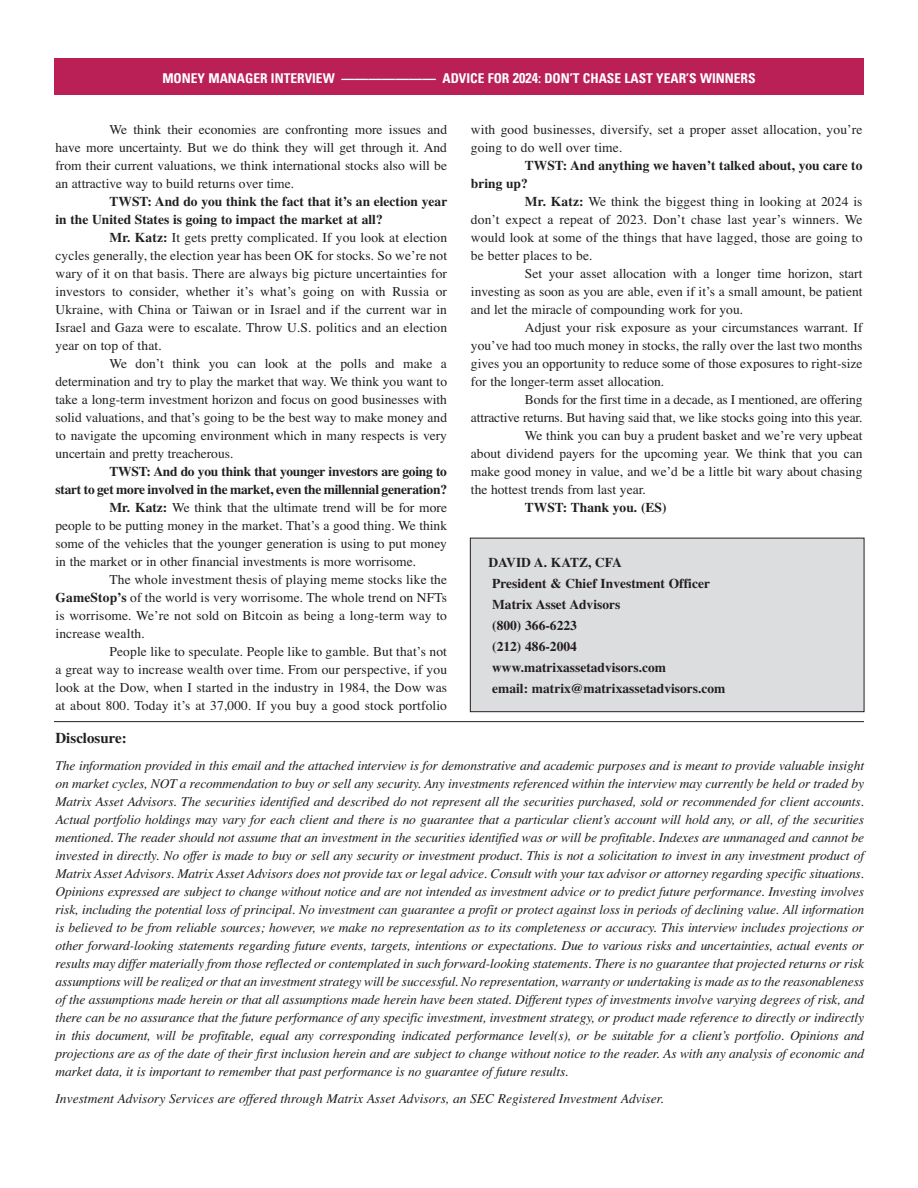
<style>
.page{position:relative;width:918px;height:1188px;background:#fff}
.page>*{position:absolute;margin:0;border:0;box-sizing:border-box;transform-origin:0 0}
.bio{font:700 15px "Times";color:#231f20}
.Body_Text{font:13.5px/18px "Times";color:#231f20;text-align:justify}
.bio-2{font:italic 13.5px/18px "Times";color:#231f20;text-align:justify}
.Body_Text-2{font:700 13.5px/18px "Times";color:#231f20}
.Body_Text-3{font:700 13.5px/18px "Times";letter-spacing:-.02em;color:#231f20;text-align:right}
.t1{font:700 condensed 13.5px "Univers LT";color:#fff}
.s1{font-size:14.25px}
.s2{font-weight:700}
</style>
<div class="page">
<div style="left:54px;top:58px;width:810px;height:36px;background:#ba2056"></div>
<div style="left:470px;top:538px;width:394px;height:174px;background:#dcdddf"></div>
<div style="left:470px;top:538px;width:394px;height:174px;border:1px solid #231f20"></div>
<hr style="left:54px;top:721px;width:810px;height:1px;background:#231f20">
<p class="t1" style="left:162px;top:70px;width:595px">MONEY MANAGER INTERVIEW ——————— ADVICE FOR <span class="s1">2024</span>: DON’T CHASE LAST YEAR’S WINNERS</p>
<p class="Body_Text" style="left:56px;top:121px;width:393px;text-indent:54px">We think their economies are confronting more issues and have more uncertainty. But we do think they will get through it. And from their current valuations, we think international stocks also will be an attractive way to build returns over time.</p>
<p class="Body_Text-2" style="left:56px;top:193px;width:393px;text-indent:54px">TWST: And do you think the fact that it’s an election year in the United States is going to impact the market at all?</p>
<p class="Body_Text" style="left:56px;top:229px;width:393px;text-indent:54px"><span class="s2">Mr. Katz:</span> It gets pretty complicated. If you look at election cycles generally, the election year has been OK for stocks. So we’re not wary of it on that basis. There are always big picture uncertainties for investors to consider, whether it’s what’s going on with Russia or Ukraine, with China or Taiwan or in Israel and if the current war in Israel and Gaza were to escalate. Throw U.S. politics and an election year on top of that.</p>
<p class="Body_Text" style="left:56px;top:355px;width:393px;text-indent:54px">We don’t think you can look at the polls and make a determination and try to play the market that way. We think you want to take a long-term investment horizon and focus on good businesses with solid valuations, and that’s going to be the best way to make money and to navigate the upcoming environment which in many respects is very uncertain and pretty treacherous.</p>
<p class="Body_Text-3" style="left:56px;top:463px;width:393px">TWST: And do you think that younger investors are going to<br>start to get more involved in the market, even the millennial generation?</p>
<p class="Body_Text" style="left:56px;top:499px;width:393px;text-indent:54px"><span class="s2">Mr. Katz:</span> We think that the ultimate trend will be for more people to be putting money in the market. That’s a good thing. We think some of the vehicles that the younger generation is using to put money in the market or in other financial investments is more worrisome.</p>
<p class="Body_Text" style="left:56px;top:571px;width:393px;text-indent:54px">The whole investment thesis of playing meme stocks like the <span class="s2">GameStop’s</span> of the world is very worrisome. The whole trend on NFTs is worrisome. We’re not sold on Bitcoin as being a long-term way to increase wealth.</p>
<p class="Body_Text" style="left:56px;top:643px;width:393px;text-indent:54px">People like to speculate. People like to gamble. But that’s not a great way to increase wealth over time. From our perspective, if you look at the Dow, when I started in the industry in 1984, the Dow was at about 800. Today it’s at 37,000. If you buy a good stock portfolio</p>
<p class="Body_Text" style="left:471px;top:121px;width:393px">with good businesses, diversify, set a proper asset allocation, you’re going to do well over time.</p>
<p class="Body_Text-2" style="left:471px;top:157px;width:393px;text-indent:54px">TWST: And anything we haven’t talked about, you care to bring up?</p>
<p class="Body_Text" style="left:471px;top:193px;width:393px;text-indent:54px"><span class="s2">Mr. Katz:</span> We think the biggest thing in looking at 2024 is don’t expect a repeat of 2023. Don’t chase last year’s winners. We would look at some of the things that have lagged, those are going to be better places to be.</p>
<p class="Body_Text" style="left:471px;top:265px;width:393px;text-indent:54px">Set your asset allocation with a longer time horizon, start investing as soon as you are able, even if it’s a small amount, be patient and let the miracle of compounding work for you.</p>
<p class="Body_Text" style="left:471px;top:319px;width:393px;text-indent:54px">Adjust your risk exposure as your circumstances warrant. If you’ve had too much money in stocks, the rally over the last two months gives you an opportunity to reduce some of those exposures to right-size for the longer-term asset allocation.</p>
<p class="Body_Text" style="left:471px;top:391px;width:393px;text-align:right">Bonds for the first time in a decade, as I mentioned, are offering<br>attractive returns. But having said that, we like stocks going into this year.</p>
<p class="Body_Text" style="left:471px;top:427px;width:393px;text-indent:54px">We think you can buy a prudent basket and we’re very upbeat about dividend payers for the upcoming year. We think that you can make good money in value, and we’d be a little bit wary about chasing the hottest trends from last year.</p>
<p class="Body_Text-2" style="left:525px;top:499px;width:143px">TWST: Thank you. (ES)</p>
<p class="Body_Text-2" style="left:489px;top:554px;width:135px">DAVID A. KATZ, CFA</p>
<p class="Body_Text-2" style="left:492px;top:575px;width:219px">President &amp; Chief Investment Officer</p>
<p class="Body_Text-2" style="left:492px;top:596px;width:130px">Matrix Asset Advisors</p>
<p class="Body_Text-2" style="left:492px;top:617px;width:86px">(800) 366-6223</p>
<p class="Body_Text-2" style="left:492px;top:638px;width:86px">(212) 486-2004</p>
<p class="Body_Text-2" style="left:492px;top:659px;width:175px">www.matrixassetadvisors.com</p>
<p class="Body_Text-2" style="left:492px;top:680px;width:235px">email: matrix@matrixassetadvisors.com</p>
<p class="bio" style="left:56px;top:728px;width:73px">Disclosure:</p>
<p class="bio-2" style="left:56px;top:757px;width:810px">The information provided in this email and the attached interview is for demonstrative and academic purposes and is meant to provide valuable insight on market cycles, NOT a recommendation to buy or sell any security. Any investments referenced within the interview may currently be held or traded by Matrix Asset Advisors. The securities identified and described do not represent all the securities purchased, sold or recommended for client accounts.<br>Actual portfolio holdings may vary for each client and there is no guarantee that a particular client’s account will hold any, or all, of the securities mentioned. The reader should not assume that an investment in the securities identified was or will be profitable. Indexes are unmanaged and cannot be invested in directly. No offer is made to buy or sell any security or investment product. This is not a solicitation to invest in any investment product of Matrix Asset Advisors. Matrix Asset Advisors does not provide tax or legal advice. Consult with your tax advisor or attorney regarding specific situations.<br>Opinions expressed are subject to change without notice and are not intended as investment advice or to predict future performance. Investing involves risk, including the potential loss of principal. No investment can guarantee a profit or protect against loss in periods of declining value. All information is believed to be from reliable sources; however, we make no representation as to its completeness or accuracy. This interview includes projections or other forward-looking statements regarding future events, targets, intentions or expectations. Due to various risks and uncertainties, actual events or results may differ materially from those reflected or contemplated in such forward-looking statements. There is no guarantee that projected returns or risk assumptions will be realized or that an investment strategy will be successful. No representation, warranty or undertaking is made as to the reasonableness of the assumptions made herein or that all assumptions made herein have been stated. Different types of investments involve varying degrees of risk, and there can be no assurance that the future performance of any specific investment, investment strategy, or product made reference to directly or indirectly in this document, will be profitable, equal any corresponding indicated performance level(s), or be suitable for a client’s portfolio. Opinions and projections are as of the date of their first inclusion herein and are subject to change without notice to the reader. As with any analysis of economic and market data, it is important to remember that past performance is no guarantee of future results.</p>
<p class="bio-2" style="left:56px;top:1090px;width:610px">Investment Advisory Services are offered through Matrix Asset Advisors, an SEC Registered Investment Adviser.</p>
</div>
